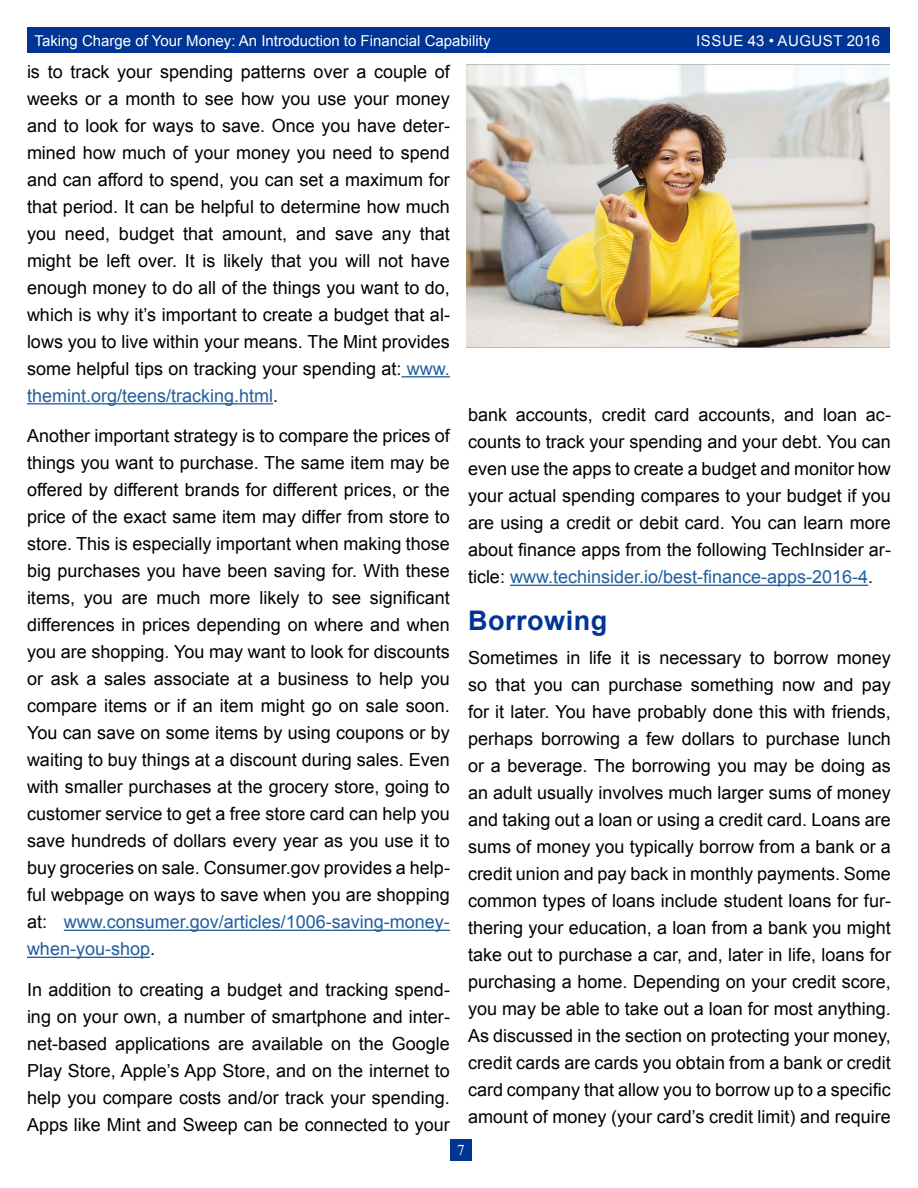
<style>
.page{position:relative;width:918px;height:1188px;background:#fff}
.page>*{position:absolute;margin:0;border:0;box-sizing:border-box;transform-origin:0 0}
.Heading_1{font:700 27px "Arial";letter-spacing:.02em;color:#003594}
.t1{font:18px/27px "Arial";color:#000;text-align:justify}
.t2{font:15px "Arial";color:#fff}
.t3{font:15px "Arial";letter-spacing:.035em;color:#fff}
.t4{font:15px "Times New Roman";color:#fff}
.s1{color:#215e9e}
</style>
<div class="page">
<div style="left:450px;top:1139px;width:22px;height:22px;background:#003594"></div>
<div style="left:27px;top:27px;width:863px;height:25px;background:#003594"></div>
<hr style="left:402px;top:376px;width:48px;height:1px;background:#215e9e">
<hr style="left:27px;top:403px;width:246px;height:1px;background:#215e9e">
<hr style="left:64px;top:930px;width:386px;height:1px;background:#215e9e">
<hr style="left:27px;top:957px;width:123px;height:1px;background:#215e9e">
<hr style="left:510px;top:585px;width:358px;height:1px;background:#215e9e">
<img style="left:466px;top:65px;width:424px;height:282px">
<p class="t2" style="left:35px;top:30px;width:458px">Taking Charge of Your Money: An Introduction to Financial Capability</p>
<p class="t3" style="left:696px;top:30px;width:185px">ISSUE 43 • AUGUST 2016</p>
<p class="t1" style="left:27px;top:58px;width:425px">is to track your spending patterns over a couple of weeks or a month to see how you use your money and to look for ways to save. Once you have deter&shy;mined how much of your money you need to spend and can afford to spend, you can set a maximum for that period. It can be helpful to determine how much you need, budget that amount, and save any that might be left over. It is likely that you will not have enough money to do all of the things you want to do, which is why it’s important to create a budget that al&shy;lows you to live within your means. The Mint provides some helpful tips on tracking your spending at: <span class="s1">www. themint.org/teens/tracking.html</span>.</p>
<p class="t1" style="left:27px;top:422px;width:424px">Another important strategy is to compare the prices of things you want to purchase. The same item may be offered by different brands for different prices, or the price of the exact same item may differ from store to store. This is especially important when making those big purchases you have been saving for. With these items, you are much more likely to see significant differences in prices depending on where and when you are shopping. You may want to look for discounts or ask a sales associate at a business to help you compare items or if an item might go on sale soon.<br>You can save on some items by using coupons or by waiting to buy things at a discount during sales. Even with smaller purchases at the grocery store, going to customer service to get a free store card can help you save hundreds of dollars every year as you use it to buy groceries on sale. Consumer.gov provides a help&shy;ful webpage on ways to save when you are shopping at: <span class="s1">www.consumer.gov/articles/1006-saving-money&shy;when-you-shop</span>.</p>
<p class="t1" style="left:27px;top:976px;width:424px">In addition to creating a budget and tracking spend&shy;ing on your own, a number of smartphone and inter&shy;net-based applications are available on the Google Play Store, Apple’s App Store, and on the internet to help you compare costs and/or track your spending.<br>Apps like Mint and Sweep can be connected to your</p>
<p class="t1" style="left:468px;top:401px;width:424px">bank accounts, credit card accounts, and loan ac&shy;counts to track your spending and your debt. You can even use the apps to create a budget and monitor how your actual spending compares to your budget if you are using a credit or debit card. You can learn more about finance apps from the following TechInsider ar&shy;ticle: <span class="s1">www.techinsider.io/best-finance-apps-2016-4</span>.</p>
<p class="Heading_1" style="left:468px;top:601px;width:141px">Borrowing</p>
<p class="t1" style="left:468px;top:644px;width:425px">Sometimes in life it is necessary to borrow money so that you can purchase something now and pay for it later. You have probably done this with friends, perhaps borrowing a few dollars to purchase lunch or a beverage. The borrowing you may be doing as an adult usually involves much larger sums of money and taking out a loan or using a credit card. Loans are sums of money you typically borrow from a bank or a credit union and pay back in monthly payments. Some common types of loans include student loans for fur&shy;thering your education, a loan from a bank you might take out to purchase a car, and, later in life, loans for purchasing a home. Depending on your credit score, you may be able to take out a loan for most anything.<br>As discussed in the section on protecting your money, credit cards are cards you obtain from a bank or credit card company that allow you to borrow up to a specific amount of money (your card’s credit limit) and require</p>
<p class="t4" style="left:457px;top:1140px;width:9px">7</p>
</div>
